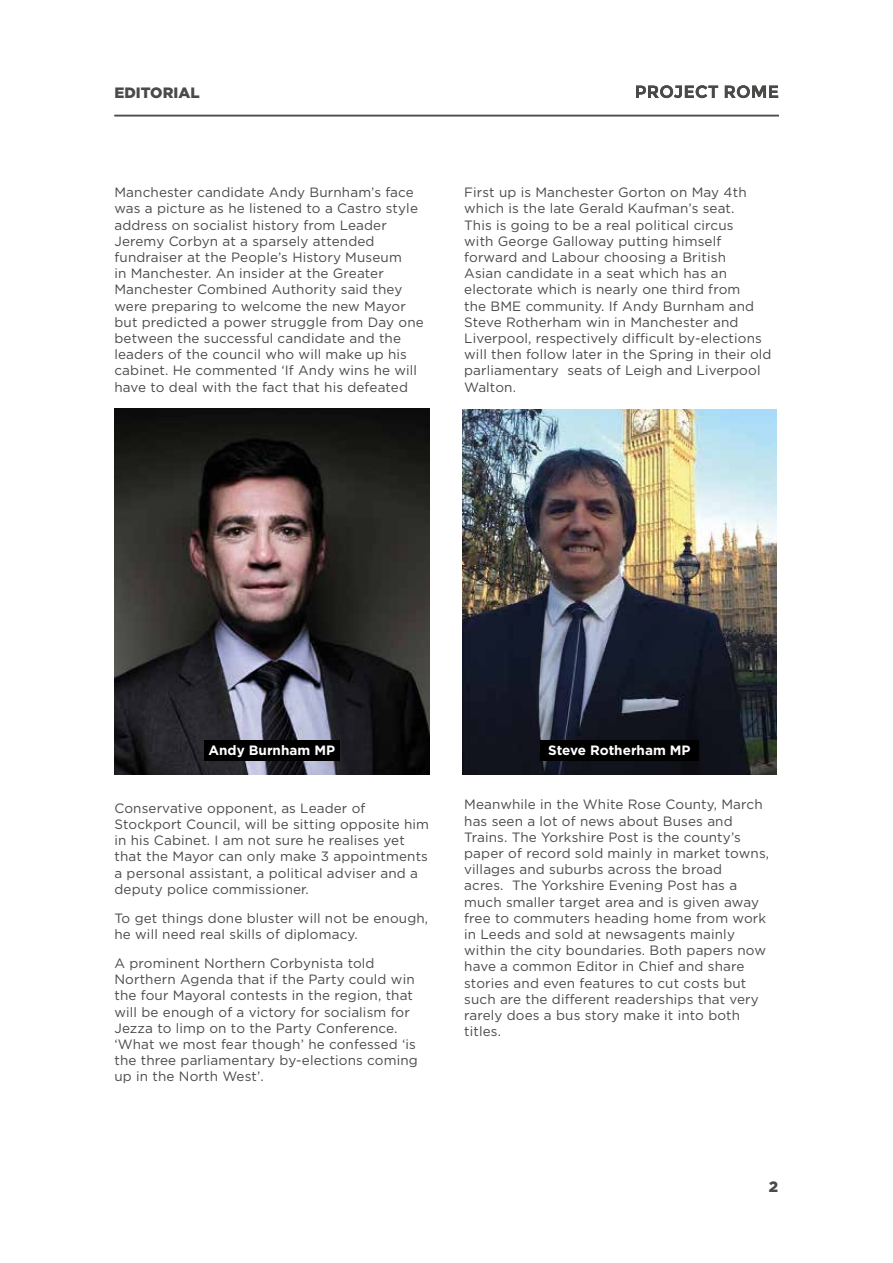
<style>
.page{position:relative;width:893px;height:1263px;background:#fff}
.page>*{position:absolute;margin:0;border:0;box-sizing:border-box;transform-origin:0 0}
.t1{font:900 15px "Gotham";color:#4a4a49}
.t2{font:13.5px/16.2px "Gotham";letter-spacing:.01em;color:#4a4a49}
.t3{font:700 13.5px "Gotham";color:#fff}
</style>
<div class="page">
<hr style="left:114px;top:115px;width:665px;height:1px;background:#4a4a49">
<svg style="left:636px;top:85px;width:82px;height:13px"></svg>
<svg style="left:725px;top:85px;width:53px;height:13px"></svg>
<img style="left:462px;top:409px;width:315px;height:366px">
<div style="left:540px;top:740px;width:159px;height:21px;background:#000"></div>
<img style="left:115px;top:408px;width:314px;height:367px">
<div style="left:204px;top:740px;width:136px;height:21px;background:#000"></div>
<p class="t1" style="left:114px;top:83px;width:87px">EDITORIAL</p>
<p class="t2" style="left:114px;top:184px;width:311px">Manchester candidate Andy Burnham’s face was a picture as he listened to a Castro style address on socialist history from Leader Jeremy Corbyn at a sparsely attended fundraiser at the People’s History Museum<br>in Manchester. An insider at the Greater Manchester Combined Authority said they were preparing to welcome the new Mayor but predicted a power struggle from Day one between the successful candidate and the leaders of the council who will make up his cabinet. He commented ‘If Andy wins he will have to deal with the fact that his defeated</p>
<p class="t2" style="left:464px;top:184px;width:309px">First up is Manchester Gorton on May 4th which is the late Gerald Kaufman’s seat.<br>This is going to be a real political circus<br>with George Galloway putting himself forward and Labour choosing a British<br>Asian candidate in a seat which has an electorate which is nearly one third from<br>the BME community. If Andy Burnham and Steve Rotherham win in Manchester and Liverpool, respectively difficult by-elections will then follow later in the Spring in their old parliamentary seats of Leigh and Liverpool Walton.</p>
<p class="t3" style="left:208px;top:741px;width:128px">Andy Burnham MP</p>
<p class="t3" style="left:548px;top:741px;width:144px">Steve Rotherham MP</p>
<p class="t2" style="left:114px;top:800px;width:316px">Conservative opponent, as Leader of Stockport Council, will be sitting opposite him in his Cabinet. I am not sure he realises yet that the Mayor can only make 3 appointments a personal assistant, a political adviser and a deputy police commissioner.</p>
<p class="t2" style="left:114px;top:909px;width:315px">To get things done bluster will not be enough, he will need real skills of diplomacy.</p>
<p class="t2" style="left:114px;top:955px;width:305px">A prominent Northern Corbynista told Northern Agenda that if the Party could win the four Mayoral contests in the region, that will be enough of a victory for socialism for Jezza to limp on to the Party Conference. ‘What we most fear though’ he confessed ‘is the three parliamentary by-elections coming up in the North West’.</p>
<p class="t2" style="left:464px;top:796px;width:306px">Meanwhile in the White Rose County, March has seen a lot of news about Buses and Trains. The Yorkshire Post is the county’s paper of record sold mainly in market towns, villages and suburbs across the broad<br>acres. The Yorkshire Evening Post has a much smaller target area and is given away free to commuters heading home from work in Leeds and sold at newsagents mainly within the city boundaries. Both papers now have a common Editor in Chief and share stories and even features to cut costs but such are the different readerships that very rarely does a bus story make it into both titles.</p>
<p class="t1" style="left:769px;top:1176px;width:11px">2</p>
</div>
